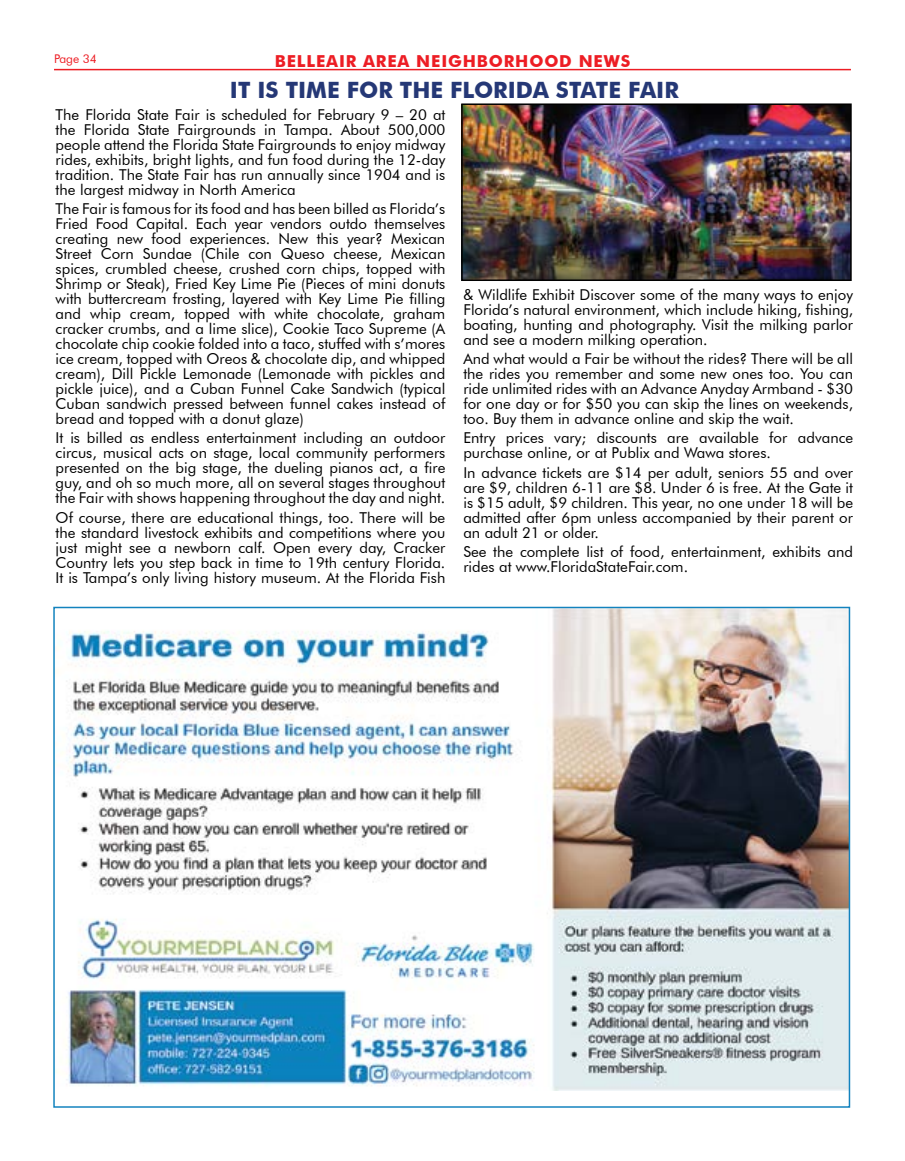
<style>
.page{position:relative;width:905px;height:1161px;background:#fff}
.page>*{position:absolute;margin:0;border:0;box-sizing:border-box;transform-origin:0 0}
.t1{font:700 22.5px "Futura BT";color:#253876}
.t2{font:700 16.5px "Futura BT";letter-spacing:.05em;color:#ed1d24}
.t3{font:15px/15px "Futura BT";color:#000;text-align:justify}
.t4{font:12px "Futura BT";color:#ed1d24}
</style>
<div class="page">
<hr style="left:54px;top:69px;width:796px;height:1px;background:#ed1d24">
<img style="left:62px;top:610px;width:785px;height:481px">
<img style="left:464px;top:106px;width:384px;height:172px">
<div style="left:461px;top:103px;width:390px;height:178px;border:2px solid #000"></div>
<p class="t4" style="left:54px;top:52px;width:44px">Page 34</p>
<p class="t2" style="left:275px;top:51px;width:357px">BELLEAIR AREA NEIGHBORHOOD NEWS</p>
<h1 class="t1" style="left:230px;top:76px;width:450px">IT IS TIME FOR THE FLORIDA STATE FAIR</h1>
<p class="t3" style="left:56px;top:107px;width:391px">The Florida State Fair is scheduled for February 9 – 20 at the Florida State Fairgrounds in Tampa. About 500,000 people attend the Florida State Fairgrounds to enjoy midway rides, exhibits, bright lights, and fun food during the 12-day tradition. The State Fair has run annually since 1904 and is the largest midway in North America</p>
<p class="t3" style="left:56px;top:201px;width:391px">The Fair is famous for its food and has been billed as Florida’s Fried Food Capital. Each year vendors outdo themselves creating new food experiences. New this year? Mexican Street Corn Sundae (Chile con Queso cheese, Mexican spices, crumbled cheese, crushed corn chips, topped with Shrimp or Steak), Fried Key Lime Pie (Pieces of mini donuts with buttercream frosting, layered with Key Lime Pie filling and whip cream, topped with white chocolate, graham cracker crumbs, and a lime slice), Cookie Taco Supreme (A chocolate chip cookie folded into a taco, stuffed with s’mores ice cream, topped with Oreos &amp; chocolate dip, and whipped cream), Dill Pickle Lemonade (Lemonade with pickles and pickle juice), and a Cuban Funnel Cake Sandwich (typical Cuban sandwich pressed between funnel cakes instead of bread and topped with a donut glaze)</p>
<p class="t3" style="left:56px;top:431px;width:391px">It is billed as endless entertainment including an outdoor circus, musical acts on stage, local community performers presented on the big stage, the dueling pianos act, a fire guy, and oh so much more, all on several stages throughout the Fair with shows happening throughout the day and night.</p>
<p class="t3" style="left:56px;top:510px;width:391px">Of course, there are educational things, too. There will be the standard livestock exhibits and competitions where you just might see a newborn calf. Open every day, Cracker Country lets you step back in time to 19th century Florida.<br>It is Tampa’s only living history museum. At the Florida Fish</p>
<p class="t3" style="left:463px;top:287px;width:391px">&amp; Wildlife Exhibit Discover some of the many ways to enjoy Florida’s natural environment, which include hiking, fishing, boating, hunting and photography. Visit the milking parlor and see a modern milking operation.</p>
<p class="t3" style="left:463px;top:351px;width:391px">And what would a Fair be without the rides? There will be all the rides you remember and some new ones too. You can ride unlimited rides with an Advance Anyday Armband - $30 for one day or for $50 you can skip the lines on weekends, too. Buy them in advance online and skip the wait.</p>
<p class="t3" style="left:463px;top:431px;width:391px">Entry prices vary; discounts are available for advance purchase online, or at Publix and Wawa stores.</p>
<p class="t3" style="left:463px;top:465px;width:391px">In advance tickets are $14 per adult, seniors 55 and over are $9, children 6-11 are $8. Under 6 is free. At the Gate it is $15 adult, $9 children. This year, no one under 18 will be admitted after 6pm unless accompanied by their parent or an adult 21 or older.</p>
<p class="t3" style="left:463px;top:544px;width:391px">See the complete list of food, entertainment, exhibits and rides at www.FloridaStateFair.com.</p>
</div>
